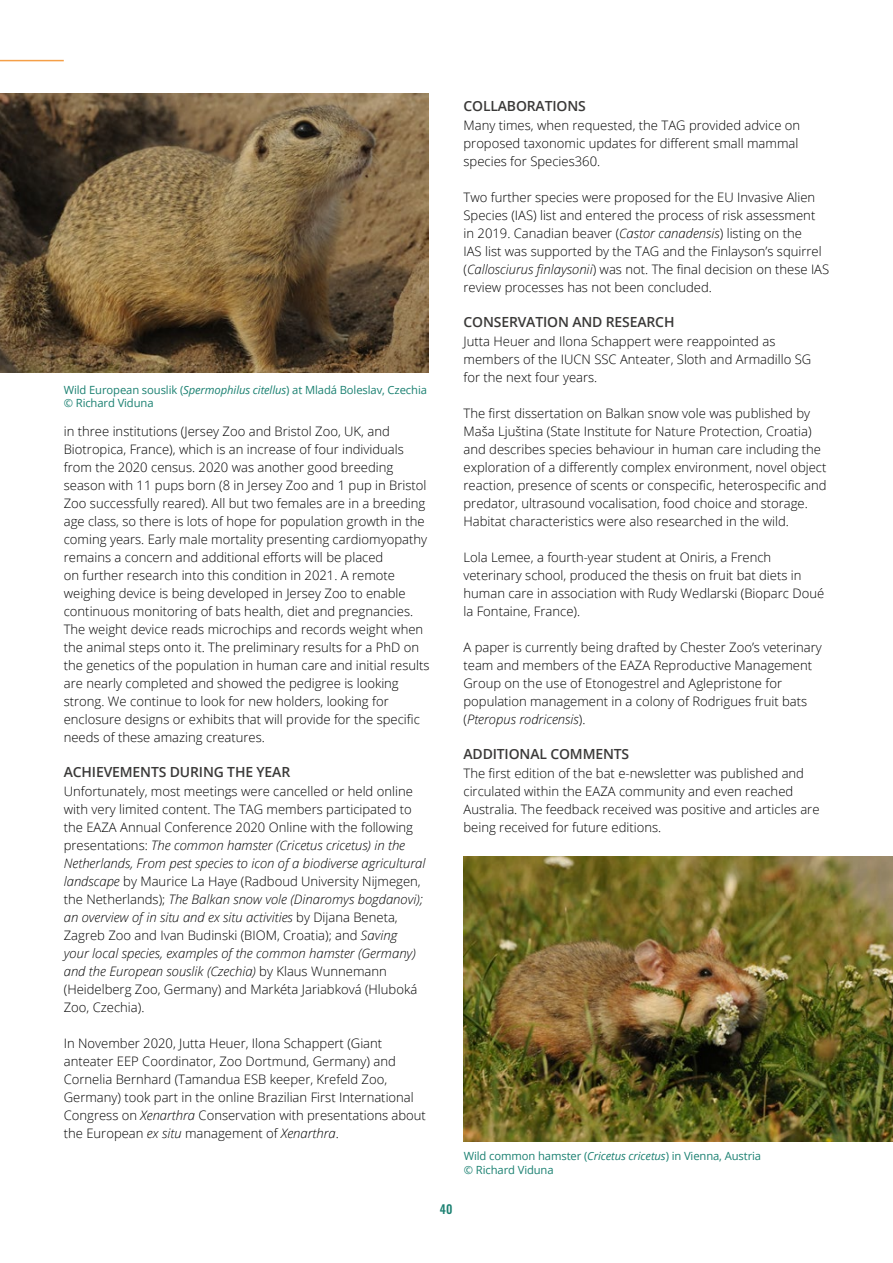
<style>
.page{position:relative;width:893px;height:1263px;background:#fff}
.page>*{position:absolute;margin:0;border:0;box-sizing:border-box;transform-origin:0 0}
.Tkop1{font:600 13.95px "Open Sans";letter-spacing:-.01em;color:#3a3938}
.Niet_indent_plat{font:300 13.05px/18px "Open Sans";color:#000}
.t1{font:500 12px "Oswald";color:#1c8172}
.TAGbijschrift{font:11.25px/13.5px "Open Sans";letter-spacing:-.01em;color:#1c8172}
.s1{font-style:italic}
</style>
<div class="page">
<hr style="left:0;top:60px;width:64px;height:1px;background:#f59f47">
<img style="left:0;top:93px;width:429px;height:279px">
<img style="left:464px;top:857px;width:429px;height:285px">
<p class="TAGbijschrift" style="left:64px;top:382px;width:365px">Wild European souslik (<span class="s1">Spermophilus citellus</span>) at Mladá Boleslav, Czechia © Richard Viduna</p>
<p class="Niet_indent_plat" style="left:64px;top:422px;width:367px">in three institutions (Jersey Zoo and Bristol Zoo, UK, and Biotropica, France), which is an increase of four individuals from the 2020 census. 2020 was another good breeding season with 11 pups born (8 in Jersey Zoo and 1 pup in Bristol Zoo successfully reared). All but two females are in a breeding age class, so there is lots of hope for population growth in the coming years. Early male mortality presenting cardiomyopathy remains a concern and additional efforts will be placed<br>on further research into this condition in 2021. A remote weighing device is being developed in Jersey Zoo to enable continuous monitoring of bats health, diet and pregnancies.<br>The weight device reads microchips and records weight when the animal steps onto it. The preliminary results for a PhD on the genetics of the population in human care and initial results are nearly completed and showed the pedigree is looking strong. We continue to look for new holders, looking for enclosure designs or exhibits that will provide for the specific needs of these amazing creatures.</p>
<p class="Tkop1" style="left:64px;top:762px;width:228px">ACHIEVEMENTS DURING THE YEAR</p>
<p class="Niet_indent_plat" style="left:64px;top:782px;width:363px">Unfortunately, most meetings were cancelled or held online with very limited content. The TAG members participated to the EAZA Annual Conference 2020 Online with the following presentations: <span class="s1">The common hamster (Cricetus cricetus) in the Netherlands, From pest species to icon of a biodiverse agricultural landscape</span> by Maurice La Haye (Radboud University Nijmegen, the Netherlands); <span class="s1">The Balkan snow vole (Dinaromys bogdanovi); an overview of in situ and ex situ activities</span> by Dijana Beneta, Zagreb Zoo and Ivan Budinski (BIOM, Croatia); and <span class="s1">Saving your local species, examples of the common hamster (Germany) and the European souslik (Czechia)</span> by Klaus Wunnemann (Heidelberg Zoo, Germany) and Markéta Jariabková (Hluboká Zoo, Czechia).</p>
<p class="Niet_indent_plat" style="left:64px;top:1034px;width:364px">In November 2020, Jutta Heuer, Ilona Schappert (Giant anteater EEP Coordinator, Zoo Dortmund, Germany) and Cornelia Bernhard (Tamandua ESB keeper, Krefeld Zoo, Germany) took part in the online Brazilian First International Congress on <span class="s1">Xenarthra</span> Conservation with presentations about the European <span class="s1">ex situ</span> management of <span class="s1">Xenarthra</span>.</p>
<p class="Tkop1" style="left:463px;top:96px;width:124px">COLLABORATIONS</p>
<p class="Niet_indent_plat" style="left:463px;top:116px;width:338px">Many times, when requested, the TAG provided advice on proposed taxonomic updates for different small mammal species for Species360.</p>
<p class="Niet_indent_plat" style="left:463px;top:188px;width:367px">Two further species were proposed for the EU Invasive Alien Species (IAS) list and entered the process of risk assessment in 2019. Canadian beaver (<span class="s1">Castor canadensis</span>) listing on the<br>IAS list was supported by the TAG and the Finlayson’s squirrel (<span class="s1">Callosciurus finlaysonii</span>) was not. The final decision on these IAS review processes has not been concluded.</p>
<p class="Tkop1" style="left:463px;top:312px;width:212px">CONSERVATION AND RESEARCH</p>
<p class="Niet_indent_plat" style="left:463px;top:332px;width:349px">Jutta Heuer and Ilona Schappert were reappointed as members of the IUCN SSC Anteater, Sloth and Armadillo SG for the next four years.</p>
<p class="Niet_indent_plat" style="left:463px;top:404px;width:365px">The first dissertation on Balkan snow vole was published by Maša Ljuština (State Institute for Nature Protection, Croatia) and describes species behaviour in human care including the exploration of a differently complex environment, novel object reaction, presence of scents or conspecific, heterospecific and predator, ultrasound vocalisation, food choice and storage.<br>Habitat characteristics were also researched in the wild.</p>
<p class="Niet_indent_plat" style="left:463px;top:548px;width:362px">Lola Lemee, a fourth-year student at Oniris, a French veterinary school, produced the thesis on fruit bat diets in human care in association with Rudy Wedlarski (Bioparc Doué la Fontaine, France).</p>
<p class="Niet_indent_plat" style="left:463px;top:638px;width:360px">A paper is currently being drafted by Chester Zoo’s veterinary team and members of the EAZA Reproductive Management Group on the use of Etonogestrel and Aglepristone for population management in a colony of Rodrigues fruit bats (<span class="s1">Pteropus rodricensis</span>).</p>
<p class="Tkop1" style="left:463px;top:744px;width:167px">ADDITIONAL COMMENTS</p>
<p class="Niet_indent_plat" style="left:463px;top:764px;width:358px">The first edition of the bat e-newsletter was published and circulated within the EAZA community and even reached Australia. The feedback received was positive and articles are being received for future editions.</p>
<p class="TAGbijschrift" style="left:464px;top:1149px;width:299px">Wild common hamster (<span class="s1">Cricetus cricetus</span>) in Vienna, Austria © Richard Viduna</p>
<p class="t1" style="left:440px;top:1203px;width:14px">40</p>
</div>
